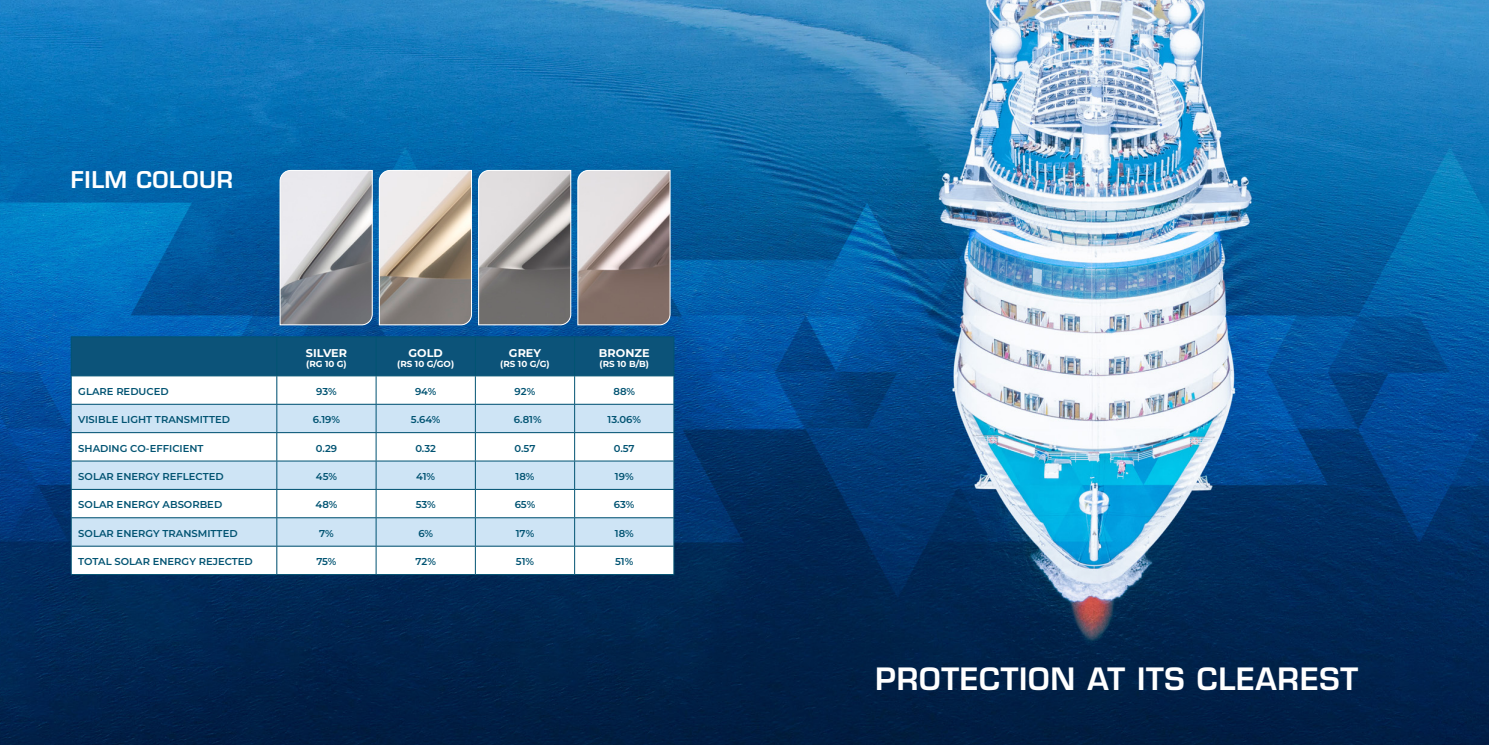
<style>
.page{position:relative;width:1489px;height:745px;background:#fff}
.page>*{position:absolute;margin:0;border:0;box-sizing:border-box;transform-origin:0 0}
.t1{font:600 30px "Eurostile";letter-spacing:.025em;color:#fff}
.t2{font:600 22.5px "Eurostile";letter-spacing:.025em;color:#fff}
.t3{font:700 11.25px "Montserrat";color:#fff}
.t4{font:600 10px "Montserrat";color:#015372}
.t5{font:700 8.75px "Montserrat";color:#fff}
</style>
<div class="page">
<img style="left:0;top:0;width:1488px;height:744px">
<svg style="left:71px;top:336px;width:603px;height:238px"></svg>
<hr style="left:71px;top:574px;width:206px;height:1px;background:#015372">
<hr style="left:277px;top:574px;width:99px;height:1px;background:#015372">
<hr style="left:376px;top:574px;width:99px;height:1px;background:#015372">
<hr style="left:475px;top:574px;width:99px;height:1px;background:#015372">
<hr style="left:574px;top:574px;width:100px;height:1px;background:#015372">
<svg style="left:577px;top:170px;width:93px;height:155px;background:#afa3a1"></svg>
<svg style="left:478px;top:170px;width:93px;height:155px;background:#a19f9e"></svg>
<svg style="left:379px;top:170px;width:93px;height:155px;background:#bcb3a9"></svg>
<svg style="left:279px;top:170px;width:94px;height:155px;background:#afb0b4"></svg>
<p class="t2" style="left:71px;top:166px;width:163px">FILM COLOUR</p>
<p class="t3" style="left:306px;top:344px;width:43px">SILVER</p>
<p class="t5" style="left:306px;top:357px;width:42px">(RG 10 G)</p>
<p class="t3" style="left:408px;top:344px;width:36px">GOLD</p>
<p class="t5" style="left:397px;top:357px;width:58px">(RS 10 G/GO)</p>
<p class="t3" style="left:509px;top:344px;width:34px">GREY</p>
<p class="t5" style="left:500px;top:357px;width:51px">(RS 10 G/G)</p>
<p class="t3" style="left:599px;top:344px;width:52px">BRONZE</p>
<p class="t5" style="left:599px;top:357px;width:51px">(RS 10 B/B)</p>
<p class="t4" style="left:78px;top:384px;width:92px">GLARE REDUCED</p>
<p class="t4" style="left:316px;top:384px;width:22px">93%</p>
<p class="t4" style="left:415px;top:384px;width:23px">94%</p>
<p class="t4" style="left:514px;top:384px;width:22px">92%</p>
<p class="t4" style="left:613px;top:384px;width:23px">88%</p>
<p class="t4" style="left:78px;top:412px;width:153px">VISIBLE LIGHT TRANSMITTED</p>
<p class="t4" style="left:313px;top:412px;width:29px">6.19%</p>
<p class="t4" style="left:411px;top:412px;width:31px">5.64%</p>
<p class="t4" style="left:514px;top:412px;width:29px">6.81%</p>
<p class="t4" style="left:607px;top:412px;width:35px">13.06%</p>
<p class="t4" style="left:78px;top:441px;width:127px">SHADING CO-EFFICIENT</p>
<p class="t4" style="left:316px;top:441px;width:23px">0.29</p>
<p class="t4" style="left:415px;top:441px;width:22px">0.32</p>
<p class="t4" style="left:514px;top:441px;width:22px">0.57</p>
<p class="t4" style="left:614px;top:441px;width:22px">0.57</p>
<p class="t4" style="left:78px;top:469px;width:147px">SOLAR ENERGY REFLECTED</p>
<p class="t4" style="left:316px;top:469px;width:23px">45%</p>
<p class="t4" style="left:416px;top:469px;width:20px">41%</p>
<p class="t4" style="left:515px;top:469px;width:20px">18%</p>
<p class="t4" style="left:615px;top:469px;width:20px">19%</p>
<p class="t4" style="left:78px;top:497px;width:145px">SOLAR ENERGY ABSORBED</p>
<p class="t4" style="left:315px;top:497px;width:23px">48%</p>
<p class="t4" style="left:415px;top:497px;width:22px">53%</p>
<p class="t4" style="left:514px;top:497px;width:22px">65%</p>
<p class="t4" style="left:614px;top:497px;width:22px">63%</p>
<p class="t4" style="left:78px;top:526px;width:161px">SOLAR ENERGY TRANSMITTED</p>
<p class="t4" style="left:319px;top:526px;width:16px">7%</p>
<p class="t4" style="left:418px;top:526px;width:16px">6%</p>
<p class="t4" style="left:515px;top:526px;width:20px">17%</p>
<p class="t4" style="left:615px;top:526px;width:20px">18%</p>
<p class="t4" style="left:78px;top:554px;width:176px">TOTAL SOLAR ENERGY REJECTED</p>
<p class="t4" style="left:316px;top:554px;width:22px">75%</p>
<p class="t4" style="left:415px;top:554px;width:22px">72%</p>
<p class="t4" style="left:516px;top:554px;width:20px">51%</p>
<p class="t4" style="left:615px;top:554px;width:20px">51%</p>
<p class="t1" style="left:875px;top:660px;width:484px">PROTECTION AT ITS CLEAREST</p>
</div>
